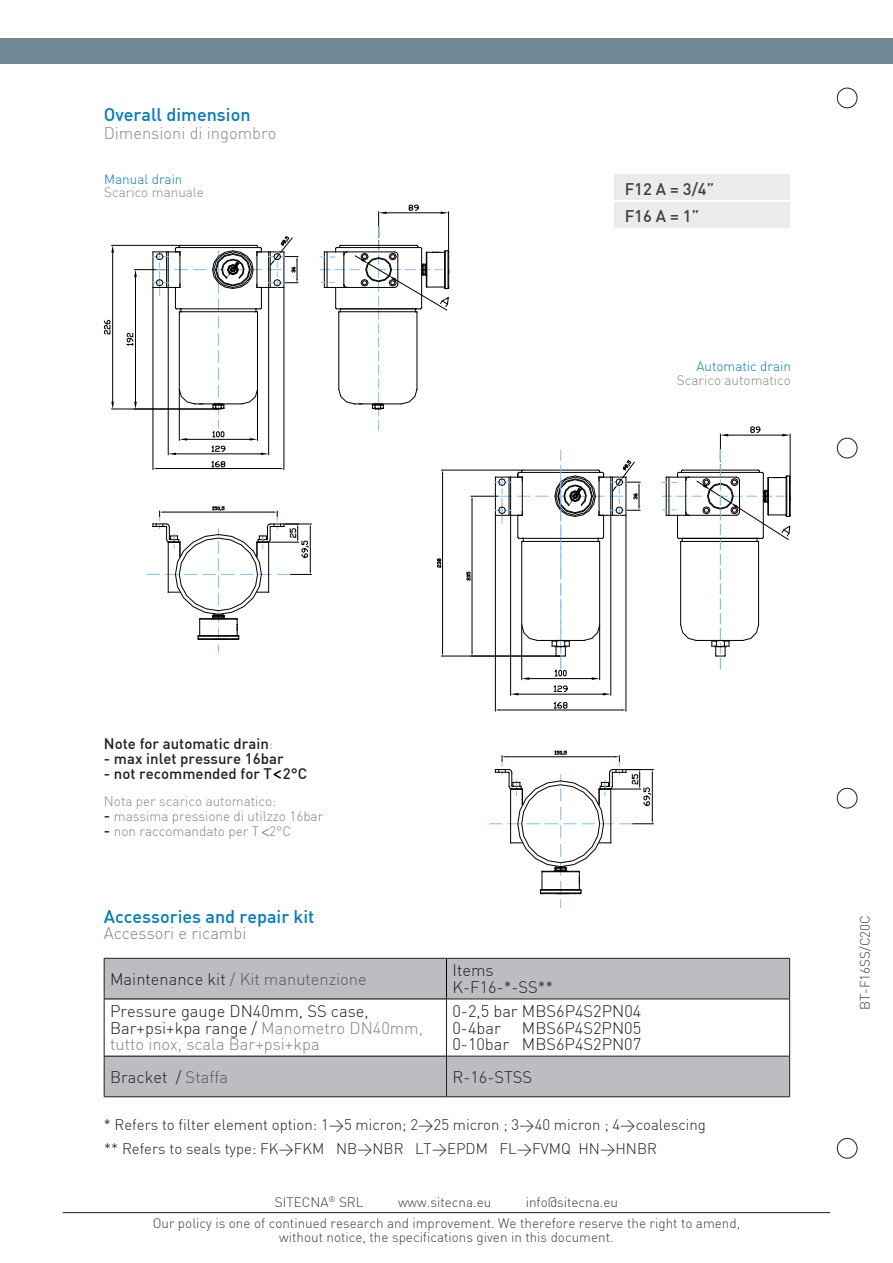
<style>
.page{position:relative;width:893px;height:1263px;background:#fff}
.page>*{position:absolute;margin:0;border:0;box-sizing:border-box;transform-origin:0 0}
.t1{font:500 18px "DIN";color:#007cc4}
.t2{font:300 16.5px/16.5px "DIN";color:#231f20}
.t3{font:300 16.5px "DIN";color:#57585a}
.t4{font:300 16.5px "DIN";color:#87888a}
.t5{font:300 16.5px "DIN";color:#808285}
.t6{font:500 16.5px "DIN";color:#3e3e3f}
.t7{font:300 15px "DIN";color:#231f20}
.t8{font:500 15px "DIN";color:#231f20}
.t9{font:300 13.5px/21.3px "DIN";color:#3e3e3f}
.t10{font:300 13.5px "DIN";color:#87888a}
.t11{font:300 13.5px "DIN";color:#7e8183}
.t12{font:300 13.5px "DIN";color:#007cc4}
.s1{font-weight:300;font-size:13.5px;color:#87888a}
.s2{font-weight:500;font-size:15px;color:#231f20}
.s3{color:#231f20}
.s4{color:#808285}
.s5{color:#57585a}
</style>
<div class="page">
<div style="left:0;top:38px;width:893px;height:26px;background:#718793"></div>
<hr style="left:63px;top:1212px;width:767px;height:1px;background:#231f20">
<svg style="left:105px;top:959px;width:684px;height:137px;fill:#bcbdc0"></svg>
<hr style="left:446px;top:958px;width:1px;height:41px;background:#000">
<hr style="left:104px;top:999px;width:343px;height:1px;background:#000">
<hr style="left:104px;top:1056px;width:342px;height:1px;background:#000">
<hr style="left:104px;top:958px;width:342px;height:1px;background:#231f20">
<hr style="left:104px;top:958px;width:1px;height:41px;background:#231f20">
<hr style="left:446px;top:958px;width:344px;height:1px;background:#231f20">
<hr style="left:789px;top:958px;width:1px;height:41px;background:#231f20">
<hr style="left:104px;top:1056px;width:1px;height:40px;background:#231f20">
<hr style="left:104px;top:1096px;width:342px;height:1px;background:#231f20">
<hr style="left:104px;top:999px;width:1px;height:57px;background:#231f20">
<hr style="left:447px;top:999px;width:343px;height:1px;background:#231f20">
<hr style="left:446px;top:999px;width:1px;height:57px;background:#231f20">
<hr style="left:789px;top:999px;width:1px;height:57px;background:#231f20">
<hr style="left:446px;top:1056px;width:344px;height:1px;background:#231f20">
<hr style="left:446px;top:1056px;width:1px;height:40px;background:#231f20">
<hr style="left:789px;top:1056px;width:1px;height:40px;background:#231f20">
<hr style="left:446px;top:1096px;width:344px;height:1px;background:#231f20">
<div style="left:614px;top:174px;width:176px;height:25px;background:#ebebec"></div>
<div style="left:614px;top:203px;width:176px;height:25px;background:#ebebec"></div>
<svg style="left:218px;top:368px;width:1px;height:29px"></svg>
<hr style="left:168px;top:288px;width:1px;height:167px;background:#000">
<hr style="left:268px;top:288px;width:1px;height:167px;background:#000">
<hr style="left:176px;top:454px;width:85px;height:1px;background:#000">
<svg style="left:168px;top:453px;width:8px;height:2px"></svg>
<svg style="left:261px;top:453px;width:8px;height:2px"></svg>
<svg style="left:211px;top:445px;width:14px;height:7px"></svg>
<hr style="left:134px;top:269px;width:33px;height:1px;background:#000">
<hr style="left:135px;top:277px;width:1px;height:125px;background:#000">
<svg style="left:134px;top:270px;width:3px;height:7px"></svg>
<svg style="left:134px;top:402px;width:3px;height:7px"></svg>
<svg style="left:126px;top:333px;width:7px;height:13px"></svg>
<hr style="left:179px;top:312px;width:1px;height:77px;background:#000">
<hr style="left:257px;top:312px;width:1px;height:77px;background:#000">
<hr style="left:179px;top:390px;width:1px;height:50px;background:#000">
<hr style="left:257px;top:390px;width:1px;height:50px;background:#000">
<hr style="left:187px;top:439px;width:63px;height:1px;background:#000">
<svg style="left:179px;top:438px;width:8px;height:3px"></svg>
<svg style="left:250px;top:438px;width:7px;height:3px"></svg>
<svg style="left:212px;top:420px;width:12px;height:17px"></svg>
<svg style="left:241px;top:389px;width:17px;height:15px"></svg>
<hr style="left:195px;top:404px;width:47px;height:1px;background:#000">
<svg style="left:179px;top:389px;width:24px;height:16px"></svg>
<svg style="left:213px;top:403px;width:12px;height:11px"></svg>
<svg style="left:194px;top:269px;width:12px;height:1px"></svg>
<hr style="left:181px;top:311px;width:75px;height:1px;background:#000">
<hr style="left:180px;top:309px;width:76px;height:1px;background:#000">
<hr style="left:179px;top:247px;width:78px;height:1px;background:#000">
<hr style="left:180px;top:245px;width:76px;height:1px;background:#000">
<hr style="left:112px;top:245px;width:67px;height:1px;background:#000">
<hr style="left:112px;top:409px;width:105px;height:1px;background:#000">
<hr style="left:112px;top:253px;width:1px;height:149px;background:#000">
<svg style="left:111px;top:245px;width:3px;height:8px"></svg>
<svg style="left:111px;top:402px;width:3px;height:7px"></svg>
<svg style="left:104px;top:320px;width:6px;height:14px"></svg>
<svg style="left:320px;top:205px;width:129px;height:225px"></svg>
<hr style="left:153px;top:288px;width:1px;height:181px;background:#000">
<hr style="left:284px;top:288px;width:1px;height:181px;background:#000">
<hr style="left:157px;top:468px;width:123px;height:1px;background:#000">
<svg style="left:211px;top:461px;width:14px;height:6px"></svg>
<svg style="left:212px;top:236px;width:86px;height:92px"></svg>
<svg style="left:153px;top:245px;width:34px;height:67px"></svg>
<svg style="left:147px;top:506px;width:164px;height:146px"></svg>
<hr style="left:495px;top:516px;width:1px;height:195px;background:#000">
<hr style="left:626px;top:516px;width:1px;height:195px;background:#000">
<hr style="left:499px;top:710px;width:123px;height:1px;background:#000">
<svg style="left:554px;top:701px;width:13px;height:8px"></svg>
<svg style="left:490px;top:750px;width:163px;height:144px"></svg>
<svg style="left:662px;top:426px;width:129px;height:243px"></svg>
<hr style="left:442px;top:656px;width:117px;height:1px;background:#000">
<hr style="left:442px;top:470px;width:80px;height:1px;background:#000">
<hr style="left:442px;top:474px;width:1px;height:178px;background:#000">
<svg style="left:437px;top:558px;width:4px;height:10px"></svg>
<svg style="left:466px;top:450px;width:174px;height:245px"></svg>
<svg style="left:273px;top:770px;width:8px;height:9px"></svg>
<svg style="left:261px;top:828px;width:8px;height:9px"></svg>
<div style="left:837px;top:88px;width:20px;height:20px;border:1px solid #231f20;border-radius:50%"></div>
<div style="left:837px;top:438px;width:20px;height:20px;border:1px solid #231f20;border-radius:50%"></div>
<div style="left:837px;top:788px;width:20px;height:20px;border:1px solid #231f20;border-radius:50%"></div>
<div style="left:837px;top:1138px;width:20px;height:20px;border:1px solid #231f20;border-radius:50%"></div>
<p class="t1" style="left:104px;top:103px;width:148px">Overall dimension</p>
<p class="t4" style="left:104px;top:123px;width:174px">Dimensioni di ingombro</p>
<p class="t12" style="left:104px;top:171px;width:80px">Manual drain</p>
<p class="t10" style="left:104px;top:184px;width:101px">Scarico manuale</p>
<p class="t6" style="left:625px;top:178px;width:91px">F12 A = 3/4”</p>
<p class="t6" style="left:625px;top:205px;width:76px">F16 A = 1”</p>
<p class="t12" style="left:696px;top:358px;width:96px">Automatic drain</p>
<p class="t10" style="left:677px;top:372px;width:116px">Scarico automatico</p>
<p class="t8" style="left:104px;top:733px;width:170px">Note for automatic drain<span class="s1">:</span></p>
<p class="t8" style="left:104px;top:748px;width:181px">- max inlet pressure 16bar</p>
<p class="t8" style="left:104px;top:763px;width:205px">- not recommended for T 2°C</p>
<p class="t10" style="left:104px;top:793px;width:174px">Nota per scarico automatico:</p>
<p class="t11" style="left:104px;top:808px;width:221px"><span class="s2">-</span> massima pressione di utilzzo 16bar</p>
<p class="t11" style="left:104px;top:823px;width:189px"><span class="s2">-</span> non raccomandato per T 2°C</p>
<p class="t1" style="left:104px;top:905px;width:212px">Accessories and repair kit</p>
<p class="t5" style="left:104px;top:923px;width:144px">Accessori e ricambi</p>
<p class="t3" style="left:110px;top:969px;width:258px"><span class="s3">Maintenance kit</span> / Kit manutenzione</p>
<p class="t2" style="left:452px;top:962px;width:43px">Items</p>
<p class="t2" style="left:452px;top:978px;width:102px">K-F16-*-SS**</p>
<p class="t2" style="left:110px;top:1003px;width:314px">Pressure gauge DN40mm, SS case,<br>Bar+psi+kpa range / <span class="s4">Manometro DN40mm, tutto inox, scala Bar+psi+kpa</span></p>
<p class="t2" style="left:452px;top:1003px;width:190px">0-2,5 bar MBS6P4S2PN04</p>
<p class="t2" style="left:452px;top:1019px;width:50px">0-4bar</p>
<p class="t2" style="left:522px;top:1019px;width:121px">MBS6P4S2PN05</p>
<p class="t2" style="left:452px;top:1036px;width:190px">0-10bar MBS6P4S2PN07</p>
<p class="t2" style="left:110px;top:1068px;width:119px">Bracket / <span class="s5">Staffa</span></p>
<p class="t2" style="left:452px;top:1068px;width:81px">R-16-STSS</p>
<p class="t7" style="left:104px;top:1115px;width:604px">* Refers to filter element option: 1&gt;5 micron; 2&gt;25 micron ; 3&gt;40 micron ; 4&gt;coalescing</p>
<p class="t7" style="left:104px;top:1139px;width:554px">** Refers to seals type: FK&gt;FKM NB&gt;NBR LT&gt;EPDM FL&gt;FVMQ HN&gt;HNBR</p>
<p class="t9" style="left:275px;top:1191px;width:90px">SITECNA<sup>®</sup> SRL</p>
<p class="t9" style="left:398px;top:1191px;width:95px">www.sitecna.eu</p>
<p class="t9" style="left:153px;top:1191px;width:589px;text-indent:373px">info@sitecna.eu<br>Our policy is one of continued research and improvement. We therefore reserve the right to amend,</p>
<p class="t9" style="left:279px;top:1226px;width:336px">without notice, the specifications given in this document.</p>
<p class="t9" style="left:854px;top:1010px;width:97px;rotate:-90deg">BT-F16SS/C20C</p>
</div>
